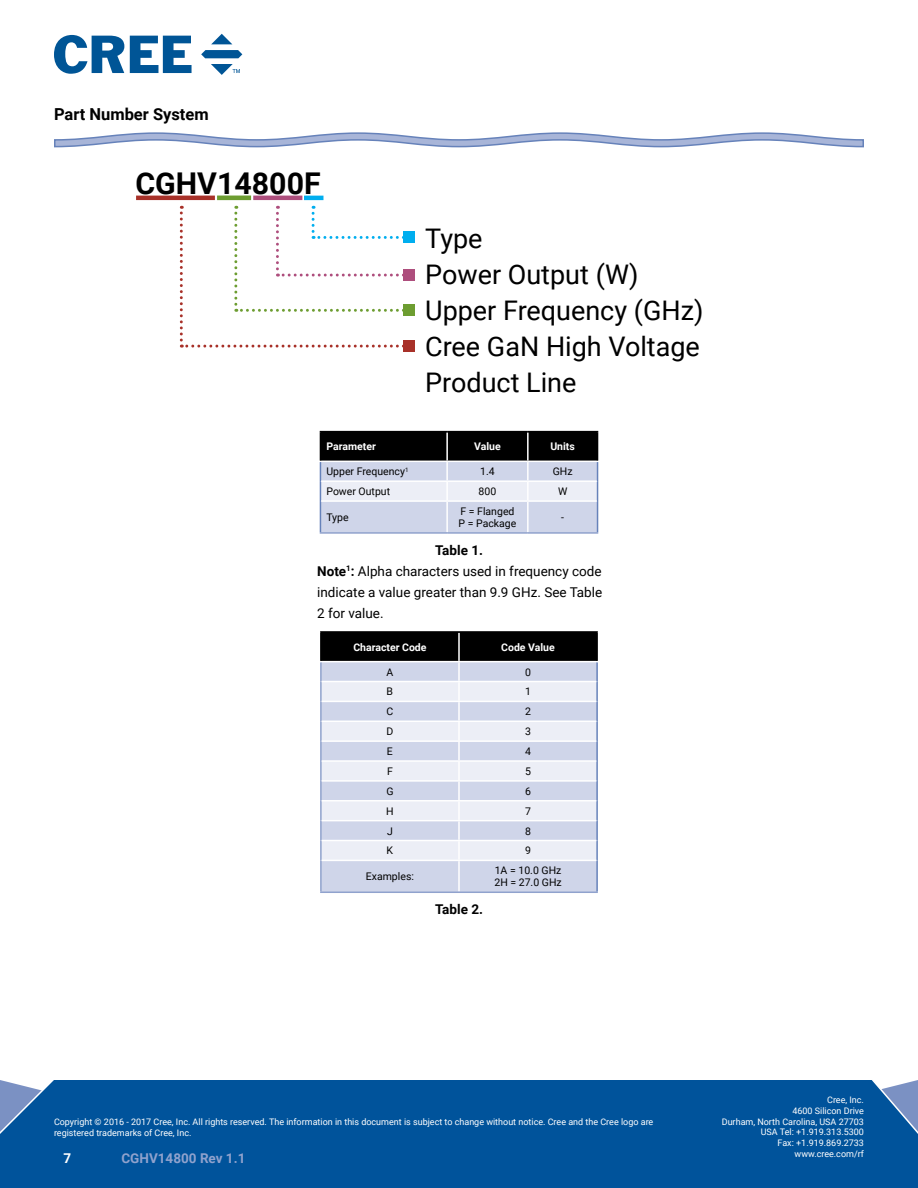
<style>
.page{position:relative;width:918px;height:1188px;background:#fff}
.page>*{position:absolute;margin:0;border:0;box-sizing:border-box;transform-origin:0 0}
.t1{font:700 30px "Roboto";color:#000}
.t2{font:27px/36px "Roboto";color:#000}
.t3{font:700 16.5px "Roboto";color:#000}
.t4{font:13.5px/21px "Roboto";color:#000}
.t5{font:700 13.5px "Roboto";color:#90a2cd}
.t6{font:700 13.5px "Roboto";color:#000}
.t7{font:700 13.5px "Roboto";color:#fff}
.t8{font:10.5px/12px "Roboto";color:#000}
.t9{font:700 10.5px "Roboto";color:#fff}
.t10{font:9px/10.8px "Roboto";color:#fff;text-align:right}
.s1{font-weight:700}
</style>
<div class="page">
<div style="left:0;top:1080px;width:918px;height:108px;background:#00539b"></div>
<svg style="left:54px;top:35px;width:70px;height:39px"></svg>
<svg style="left:130px;top:36px;width:62px;height:37px"></svg>
<svg style="left:211px;top:34px;width:21px;height:10px"></svg>
<svg style="left:201px;top:50px;width:41px;height:8px"></svg>
<svg style="left:211px;top:64px;width:29px;height:10px"></svg>
<svg style="left:54px;top:132px;width:810px;height:16px"></svg>
<hr style="left:320px;top:431px;width:127px;height:1px;background:#000">
<hr style="left:447px;top:431px;width:81px;height:1px;background:#000">
<hr style="left:528px;top:431px;width:70px;height:1px;background:#000">
<hr style="left:320px;top:532px;width:127px;height:2px;background:#90a2cd">
<hr style="left:447px;top:532px;width:81px;height:2px;background:#90a2cd">
<hr style="left:528px;top:532px;width:70px;height:2px;background:#90a2cd">
<svg style="left:320px;top:432px;width:278px;height:101px;background:#979ba7"></svg>
<hr style="left:320px;top:501px;width:1px;height:31px;background:#6682ba">
<hr style="left:597px;top:501px;width:1px;height:31px;background:#6682ba">
<hr style="left:321px;top:480px;width:126px;height:2px;background:#fff">
<hr style="left:447px;top:480px;width:81px;height:2px;background:#fff">
<hr style="left:528px;top:480px;width:69px;height:2px;background:#fff">
<hr style="left:321px;top:500px;width:126px;height:2px;background:#fff">
<hr style="left:447px;top:500px;width:81px;height:2px;background:#fff">
<hr style="left:528px;top:500px;width:69px;height:2px;background:#fff">
<div style="left:322px;top:861px;width:274px;height:31px;background:#cfd5e9"></div>
<hr style="left:458px;top:861px;width:2px;height:31px;background:#fff">
<hr style="left:320px;top:631px;width:139px;height:2px;background:#000">
<hr style="left:459px;top:631px;width:139px;height:2px;background:#000">
<hr style="left:320px;top:860px;width:2px;height:32px;background:#90a2cd">
<hr style="left:320px;top:892px;width:139px;height:1px;background:#90a2cd">
<hr style="left:459px;top:892px;width:139px;height:1px;background:#90a2cd">
<svg style="left:320px;top:632px;width:278px;height:228px;background:#bfc3cf"></svg>
<hr style="left:596px;top:860px;width:2px;height:32px;background:#6682ba">
<hr style="left:322px;top:681px;width:137px;height:1px;background:#fff">
<hr style="left:459px;top:681px;width:137px;height:1px;background:#fff">
<hr style="left:322px;top:701px;width:137px;height:1px;background:#fff">
<hr style="left:459px;top:701px;width:137px;height:1px;background:#fff">
<hr style="left:322px;top:721px;width:137px;height:1px;background:#fff">
<hr style="left:459px;top:721px;width:137px;height:1px;background:#fff">
<hr style="left:322px;top:740px;width:137px;height:2px;background:#fff">
<hr style="left:459px;top:740px;width:137px;height:2px;background:#fff">
<hr style="left:322px;top:760px;width:137px;height:2px;background:#fff">
<hr style="left:459px;top:760px;width:137px;height:2px;background:#fff">
<hr style="left:322px;top:780px;width:137px;height:2px;background:#fff">
<hr style="left:459px;top:780px;width:137px;height:2px;background:#fff">
<hr style="left:322px;top:800px;width:137px;height:2px;background:#fff">
<hr style="left:459px;top:800px;width:137px;height:2px;background:#fff">
<hr style="left:322px;top:820px;width:137px;height:1px;background:#fff">
<hr style="left:459px;top:820px;width:137px;height:1px;background:#fff">
<hr style="left:322px;top:840px;width:137px;height:1px;background:#fff">
<hr style="left:459px;top:840px;width:137px;height:1px;background:#fff">
<div style="left:403px;top:340px;width:12px;height:12px;background:#a83129"></div>
<div style="left:403px;top:304px;width:12px;height:12px;background:#6d9d31"></div>
<div style="left:403px;top:269px;width:12px;height:12px;background:#ae4e7d"></div>
<svg style="left:180px;top:206px;width:223px;height:142px"></svg>
<div style="left:403px;top:231px;width:12px;height:12px;background:#00aeef"></div>
<hr style="left:136px;top:196px;width:79px;height:4px;background:#a83129">
<hr style="left:217px;top:196px;width:34px;height:4px;background:#6d9d31">
<hr style="left:253px;top:196px;width:49px;height:4px;background:#ae4e7d">
<hr style="left:304px;top:196px;width:19px;height:4px;background:#00aeef">
<h3 class="t3" style="left:54px;top:107px;width:156px">Part Number System</h3>
<h1 class="t1" style="left:135px;top:170px;width:187px">CGHV14800F</h1>
<h2 class="t2" style="left:425px;top:222px;width:280px">Type<br>Power Output (W)<br>Upper Frequency (GHz)<br>Cree GaN High Voltage<br>Product Line</h2>
<p class="t9" style="left:326px;top:442px;width:51px">Parameter</p>
<p class="t9" style="left:474px;top:442px;width:28px">Value</p>
<p class="t9" style="left:550px;top:442px;width:26px">Units</p>
<p class="t8" style="left:326px;top:465px;width:84px">Upper Frequency<sup>1</sup></p>
<p class="t8" style="left:480px;top:465px;width:16px">1.4</p>
<p class="t8" style="left:553px;top:465px;width:21px">GHz</p>
<p class="t8" style="left:326px;top:485px;width:65px">Power Output</p>
<p class="t8" style="left:479px;top:486px;width:19px">800</p>
<p class="t8" style="left:558px;top:486px;width:11px">W</p>
<p class="t8" style="left:326px;top:512px;width:24px">Type</p>
<p class="t8" style="left:459px;top:505px;width:59px">F = Flanged<br>P = Package</p>
<p class="t8" style="left:561px;top:511px;width:4px">-</p>
<h3 class="t4" style="left:317px;top:539px;width:287px;text-indent:118px"><span class="s1">Table 1.<br>Note</span><sup>1</sup><span class="s1">:</span> Alpha characters used in frequency code indicate a value greater than 9.9 GHz. See Table<br>2 for value.</h3>
<p class="t9" style="left:353px;top:642px;width:75px">Character Code</p>
<p class="t9" style="left:501px;top:642px;width:55px">Code Value</p>
<p class="t8" style="left:387px;top:667px;width:8px">A</p>
<p class="t8" style="left:525px;top:667px;width:7px">0</p>
<p class="t8" style="left:387px;top:685px;width:8px">B</p>
<p class="t8" style="left:525px;top:686px;width:7px">1</p>
<p class="t8" style="left:387px;top:706px;width:8px">C</p>
<p class="t8" style="left:525px;top:705px;width:7px">2</p>
<p class="t8" style="left:386px;top:725px;width:8px">D</p>
<p class="t8" style="left:525px;top:725px;width:7px">3</p>
<p class="t8" style="left:387px;top:746px;width:7px">E</p>
<p class="t8" style="left:525px;top:746px;width:7px">4</p>
<p class="t8" style="left:387px;top:765px;width:7px">F</p>
<p class="t8" style="left:525px;top:765px;width:7px">5</p>
<p class="t8" style="left:386px;top:786px;width:9px">G</p>
<p class="t8" style="left:525px;top:786px;width:7px">6</p>
<p class="t8" style="left:386px;top:806px;width:9px">H</p>
<p class="t8" style="left:525px;top:806px;width:7px">7</p>
<p class="t8" style="left:387px;top:824px;width:7px">J</p>
<p class="t8" style="left:525px;top:826px;width:7px">8</p>
<p class="t8" style="left:387px;top:844px;width:8px">K</p>
<p class="t8" style="left:525px;top:845px;width:7px">9</p>
<p class="t8" style="left:366px;top:871px;width:50px">Examples:</p>
<p class="t8" style="left:494px;top:864px;width:69px">1A = 10.0 GHz<br>2H = 27.0 GHz</p>
<h3 class="t6" style="left:435px;top:903px;width:50px">Table 2.</h3>
<p class="t10" style="left:54px;top:1117px;width:601px;text-align:left">Copyright © 2016 - 2017 Cree, Inc. All rights reserved. The information in this document is subject to change without notice. Cree and the Cree logo are registered trademarks of Cree, Inc.</p>
<h3 class="t7" style="left:64px;top:1152px;width:9px">7</h3>
<h3 class="t5" style="left:122px;top:1152px;width:125px">CGHV14800 Rev 1.1</h3>
<p class="t10" style="left:722px;top:1095px;width:144px">Cree, Inc.<br>4600 Silicon Drive<br>Durham, North Carolina, USA 27703<br>USA Tel: +1.919.313.5300<br>Fax: +1.919.869.2733 www.cree.com/rf</p>
</div>
